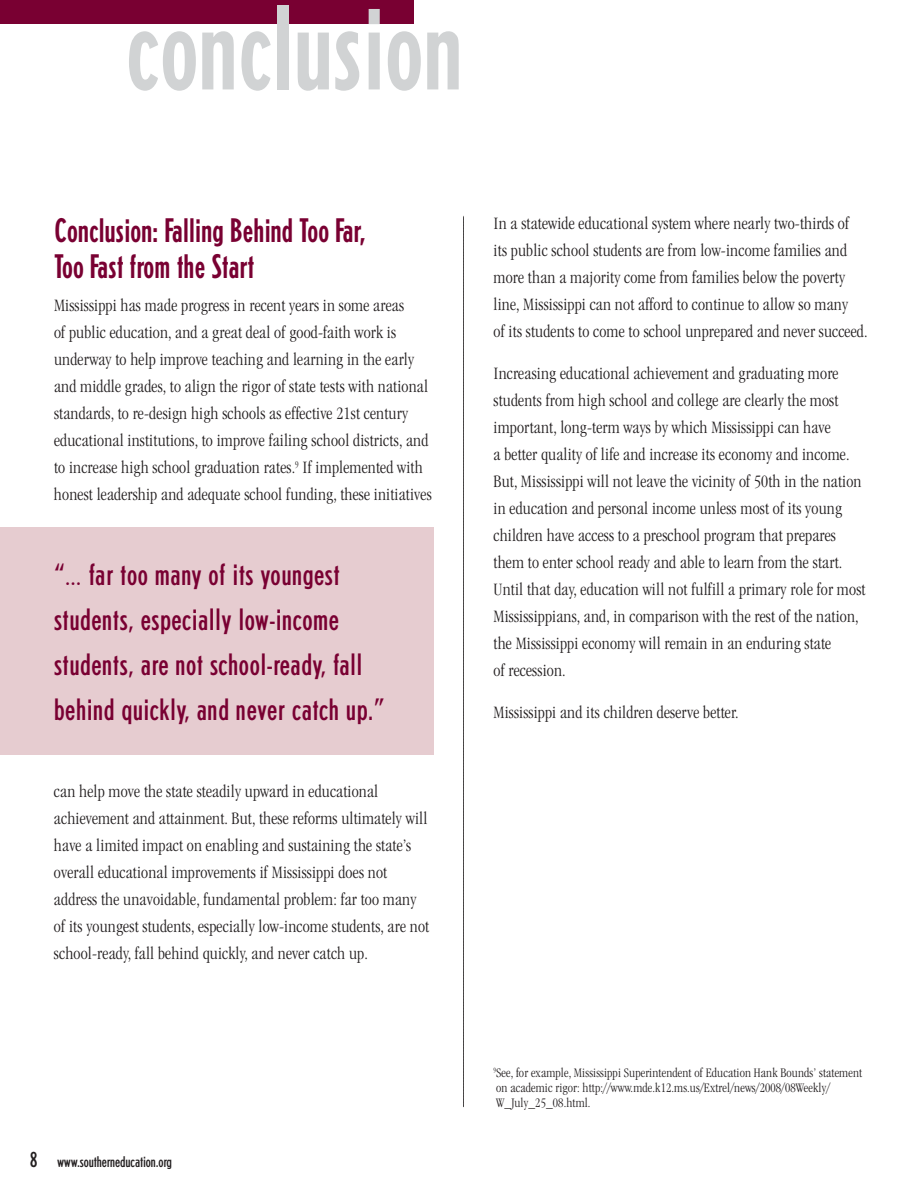
<style>
.page{position:relative;width:918px;height:1188px;background:#fff}
.page>*{position:absolute;margin:0;border:0;box-sizing:border-box;transform-origin:0 0}
.t1{font:500 condensed 117px "AT Erbar";color:#d1d3d4}
.t2{font:500 condensed 33px/36px "AT Erbar";color:#790032}
.t3{font:300 condensed 30px/45px "AT Erbar";letter-spacing:.025em;color:#790032}
.t4{font:300 condensed 18px/27px "ITC Garamond Std";letter-spacing:.01em;color:#231f20}
.t5{font:300 condensed 15px "AT Erbar";color:#231f20}
.t6{font:300 condensed 13.5px/15px "ITC Garamond Std";letter-spacing:.01em;color:#231f20}
.s1{font-size:21px}
</style>
<div class="page">
<div style="left:0;top:0;width:414px;height:24px;background:#790032"></div>
<svg style="left:463px;top:216px;width:1px;height:892px"></svg>
<div style="left:0;top:527px;width:434px;height:228px;background:#e6ccd0"></div>
<h1 class="t1" style="left:124px;top:6px;width:339px">conclusion</h1>
<h2 class="t2" style="left:54px;top:214px;width:313px">Conclusion: Falling Behind Too Far,<br>Too Fast from the Start</h2>
<p class="t4" style="left:54px;top:293px;width:379px">Mississippi has made progress in recent years in some areas<br>of public education, and a great deal of good-faith work is underway to help improve teaching and learning in the early and middle grades, to align the rigor of state tests with national standards, to re-design high schools as effective 21st century educational institutions, to improve failing school districts, and to increase high school graduation rates.<sup>9</sup> If implemented with honest leadership and adequate school funding, these initiatives</p>
<h3 class="t3" style="left:54px;top:553px;width:332px">“… far too many of its youngest students, especially low-income students, are not school-ready, fall behind quickly, and never catch up.”</h3>
<p class="t4" style="left:54px;top:779px;width:377px">can help move the state steadily upward in educational achievement and attainment. But, these reforms ultimately will have a limited impact on enabling and sustaining the state’s overall educational improvements if Mississippi does not address the unavoidable, fundamental problem: far too many of its youngest students, especially low-income students, are not school-ready, fall behind quickly, and never catch up.</p>
<p class="t5" style="left:30px;top:1157px;width:144px"><span class="s1">8</span> www.southerneducation.org</p>
<p class="t4" style="left:494px;top:210px;width:376px">In a statewide educational system where nearly two-thirds of<br>its public school students are from low-income families and more than a majority come from families below the poverty line, Mississippi can not afford to continue to allow so many<br>of its students to come to school unprepared and never succeed.</p>
<p class="t4" style="left:494px;top:360px;width:374px">Increasing educational achievement and graduating more students from high school and college are clearly the most important, long-term ways by which Mississippi can have<br>a better quality of life and increase its economy and income.<br>But, Mississippi will not leave the vicinity of 50th in the nation in education and personal income unless most of its young children have access to a preschool program that prepares them to enter school ready and able to learn from the start.<br>Until that day, education will not fulfill a primary role for most Mississippians, and, in comparison with the rest of the nation, the Mississippi economy will remain in an enduring state<br>of recession.</p>
<p class="t4" style="left:494px;top:699px;width:247px">Mississippi and its children deserve better.</p>
<p class="t6" style="left:494px;top:1066px;width:370px"><sup>9</sup>See, for example, Mississippi Superintendent of Education Hank Bounds’ statement on academic rigor: http://www.mde.k12.ms.us/Extrel/news/2008/08Weekly/<br>W_July_25_08.html.</p>
</div>
